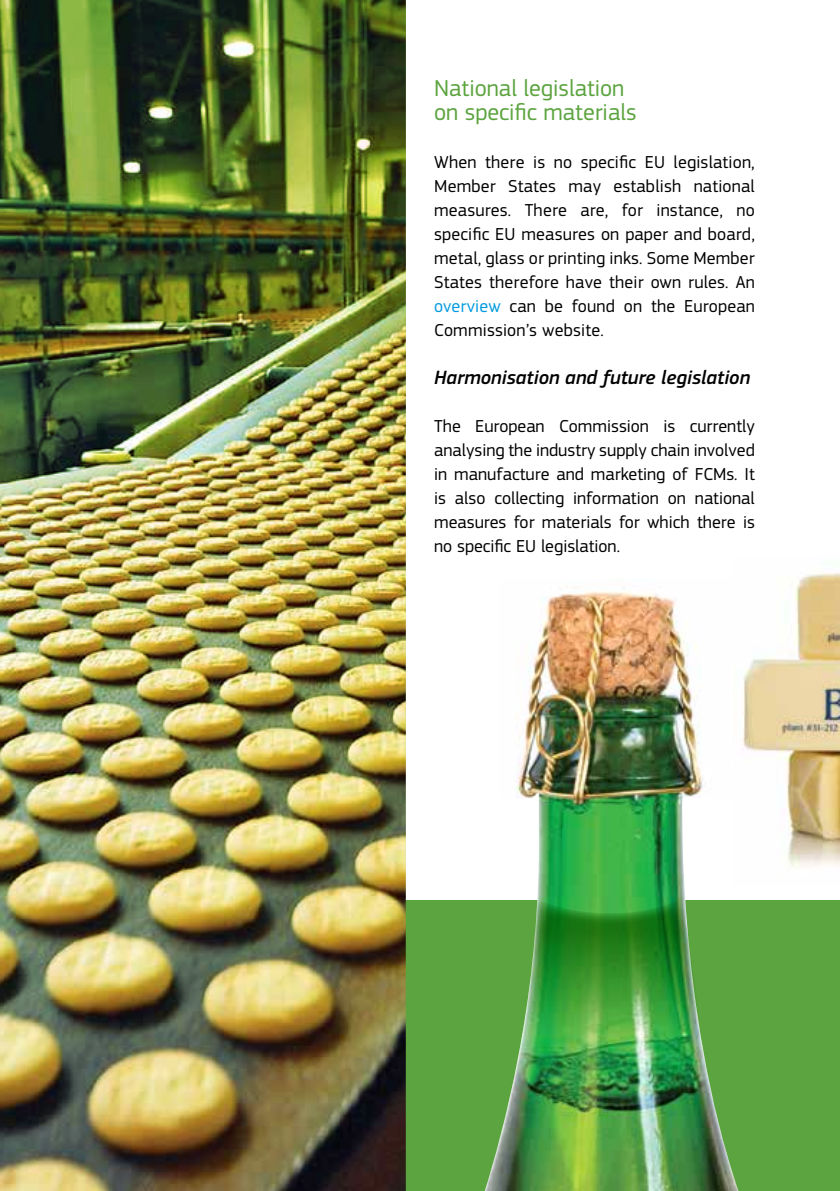
<style>
.page{position:relative;width:840px;height:1191px;background:#fff}
.page>*{position:absolute;margin:0;border:0;box-sizing:border-box;transform-origin:0 0}
.t1{font:24px/24px "EC Square Sans Pro";color:#5ca43f}
.t2{font:italic 500 20px "EC Square Sans Pro";color:#000}
.t3{font:18px/24px "EC Square Sans Pro";color:#000;text-align:justify}
.s1{color:#009bdf}
</style>
<div class="page">
<img style="left:742px;top:572px;width:97px;height:295px">
<div style="left:0;top:901px;width:839px;height:290px;background:#5ca43f"></div>
<img style="left:484px;top:586px;width:254px;height:605px">
<img style="left:0;top:0;width:405px;height:1191px">
<img style="left:518px;top:896px;width:188px;height:205px">
<h1 class="t1" style="left:434px;top:76px;width:204px">National legislation on specific materials</h1>
<p class="t3" style="left:434px;top:150px;width:322px">When there is no specific EU legislation, Member States may establish national measures. There are, for instance, no specific EU measures on paper and board, metal, glass or printing inks. Some Member States therefore have their own rules. An <span class="s1">overview</span> can be found on the European Commission’s website.</p>
<p class="t2" style="left:434px;top:366px;width:317px">Harmonisation and future legislation</p>
<p class="t3" style="left:434px;top:414px;width:322px">The European Commission is currently analysing the industry supply chain involved in manufacture and marketing of FCMs. It is also collecting information on national measures for materials for which there is no specific EU legislation.</p>
</div>
